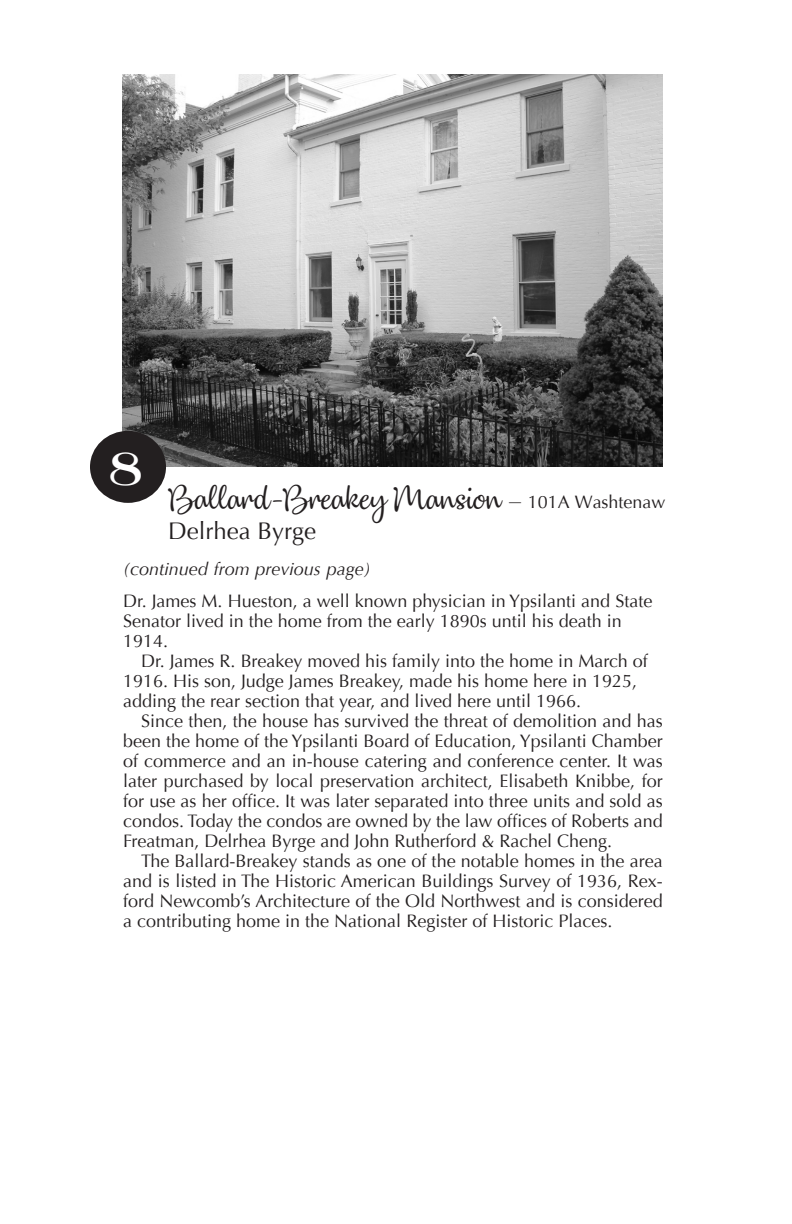
<style>
.page{position:relative;width:792px;height:1224px;background:#fff}
.page>*{position:absolute;margin:0;border:0;box-sizing:border-box;transform-origin:0 0}
.t1{font:48px "Engravers D Roma";color:#fff}
.t2{font:32.2px "Dulcelin";color:#231f20}
.t3{font:24px "Optima";color:#231f20}
.t4{font:18px/20px "Optima";color:#231f20}
.t5{font:italic 18px "Optima";color:#231f20}
.s1{font-family:"Optima";font-size:24px}
.s2{font-family:"Optima";font-size:18px}
</style>
<div class="page">
<img style="left:123px;top:74px;width:540px;height:393px">
<div style="left:90px;top:431px;width:76px;height:72px;background:#231f20;border-radius:50%"></div>
<p class="t1" style="left:108px;top:443px;width:37px">8</p>
<p class="t2" style="left:170px;top:478px;width:497px">Ballard-Breakey Mansion <span class="s1">–</span> <span class="s2">101A Washtenaw</span></p>
<p class="t3" style="left:168px;top:517px;width:150px">Delrhea Byrge</p>
<p class="t5" style="left:123px;top:558px;width:249px">(continued from previous page)</p>
<p class="t4" style="left:123px;top:591px;width:531px">Dr. James M. Hueston, a well known physician in Ypsilanti and State<br>Senator lived in the home from the early 1890s until his death in<br>1914.</p>
<p class="t4" style="left:123px;top:651px;width:526px;text-indent:18px">Dr. James R. Breakey moved his family into the home in March of<br>1916. His son, Judge James Breakey, made his home here in 1925, adding the rear section that year, and lived here until 1966.</p>
<p class="t4" style="left:123px;top:711px;width:541px;text-align:justify;text-indent:18px">Since then, the house has survived the threat of demolition and has been the home of the Ypsilanti Board of Education, Ypsilanti Chamber of commerce and an in-house catering and conference center. It was later purchased by local preservation architect, Elisabeth Knibbe, for for use as her office. It was later separated into three units and sold as condos. Today the condos are owned by the law offices of Roberts and Freatman, Delrhea Byrge and John Rutherford &amp; Rachel Cheng.</p>
<p class="t4" style="left:123px;top:851px;width:541px;text-align:justify;text-indent:18px">The Ballard-Breakey stands as one of the notable homes in the area and is listed in The Historic American Buildings Survey of 1936, Rex&shy;ford Newcomb’s Architecture of the Old Northwest and is considered a contributing home in the National Register of Historic Places.</p>
</div>
